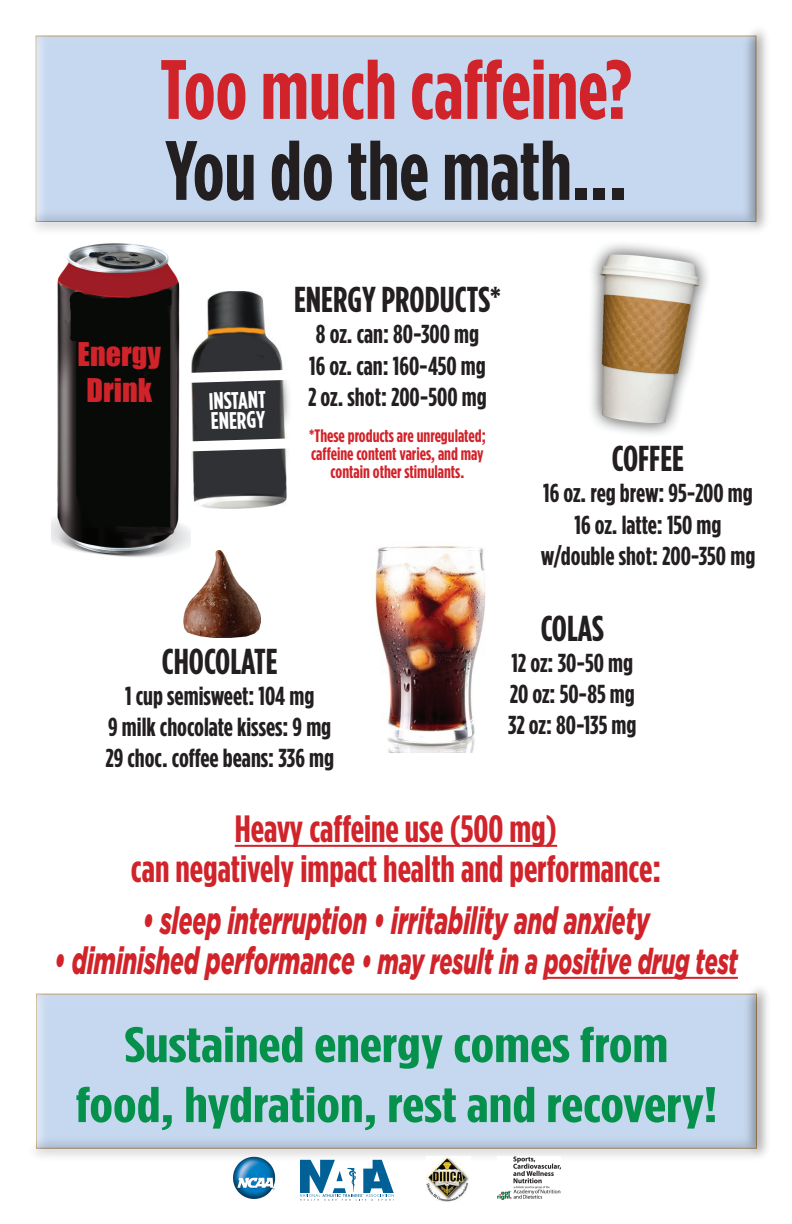
<style>
.page{position:relative;width:792px;height:1224px;background:#fff}
.page>*{position:absolute;margin:0;border:0;box-sizing:border-box;transform-origin:0 0}
.t1{font:700 condensed 84px "Gotham HTF";color:#d1232a}
.t2{font:700 condensed 84px "Gotham HTF";color:#231f20}
.t3{font:700 condensed 50px/60px "Gotham HTF";letter-spacing:-.005em;color:#05904c;text-align:center;scale:1.25 1}
.t4{font:700 condensed 38px/40px "Gotham HTF";color:#d1232a;text-align:center}
.t5{font:italic 900 38px "Gotham HTF";color:#d1232a;scale:.6 1}
.t6{font:italic 900 36px "Gotham HTF";color:#d1232a;scale:.6 1}
.t7{font:700 condensed 36px "Gotham HTF";color:#231f20}
.t8{font:30px/36px "Impact";color:#d1232a}
.t9{font:700 condensed 26px/31.2px "Gotham HTF";color:#231f20}
.t10{font:700 condensed 24px/20px "Gotham HTF";color:#fff}
.t11{font:700 condensed 18px/18px "Gotham HTF";color:#d1232a;text-align:center}
.s1{font-size:38px}
</style>
<div class="page">
<div style="left:26px;top:23px;width:745px;height:213px;background:#231f20;opacity:.75"></div>
<hr style="left:235px;top:845px;width:322px;height:2px;background:#d1232a">
<hr style="left:546px;top:977px;width:192px;height:2px;background:#d1232a">
<img style="left:375px;top:546px;width:111px;height:207px">
<img style="left:538px;top:234px;width:172px;height:201px">
<img style="left:183px;top:551px;width:78px;height:87px">
<div style="left:27px;top:981px;width:746px;height:182px;background:#231f20;opacity:.75"></div>
<img style="left:191px;top:291px;width:99px;height:217px">
<svg style="left:191px;top:365px;width:99px;height:24px"></svg>
<svg style="left:191px;top:433px;width:99px;height:24px"></svg>
<img style="left:51px;top:243px;width:139px;height:318px">
<img style="left:233px;top:1157px;width:42px;height:42px">
<svg style="left:237px;top:1178px;width:38px;height:12px"></svg>
<img style="left:426px;top:1157px;width:44px;height:44px">
<svg style="left:300px;top:1160px;width:94px;height:41px"></svg>
<img style="left:498px;top:1157px;width:62px;height:42px">
<h1 class="t1" style="left:160px;top:42px;width:473px">Too much caffeine?</h1>
<h1 class="t2" style="left:165px;top:123px;width:463px">You do the math...</h1>
<p class="t8" style="left:78px;top:335px;width:85px">Energy<br>Drink</p>
<p class="t10" style="left:208px;top:391px;width:59px;rotate:-2deg">INSTANT<br>ENERGY</p>
<h3 class="t7" style="left:294px;top:279px;width:208px">energy products*</h3>
<p class="t9" style="left:308px;top:318px;width:180px">8 oz. can: 80-300 mg<br>16 oz. can: 160-450 mg<br>2 oz. shot: 200-500 mg</p>
<p class="t11" style="left:309px;top:426px;width:178px">*These products are unregulated; caffeine content varies, and may contain other stimulants.</p>
<h3 class="t7" style="left:612px;top:438px;width:74px">coffee</h3>
<p class="t9" style="left:541px;top:477px;width:216px;text-align:center">16 oz. reg brew: 95-200 mg<br>16 oz. latte: 150 mg w/double shot: 200-350 mg</p>
<h3 class="t7" style="left:162px;top:641px;width:118px">Chocolate</h3>
<p class="t9" style="left:105px;top:680px;width:230px;text-align:center">1 cup semisweet: 104 mg<br>9 milk chocolate kisses: 9 mg<br>29 choc. coffee beans: 336 mg</p>
<h3 class="t7" style="left:541px;top:608px;width:64px">Colas</h3>
<p class="t9" style="left:508px;top:647px;width:130px">12 oz: 30-50 mg<br>20 oz: 50-85 mg<br>32 oz: 80-135 mg</p>
<h3 class="t4" style="left:131px;top:808px;width:532px">Heavy caffeine use (500 mg)<br>can negatively impact health and performance:</h3>
<h3 class="t5" style="left:142px;top:898px;width:847px">• sleep interruption • irritability and anxiety</h3>
<h3 class="t6" style="left:54px;top:940px;width:1141px"><span class="s1">• diminished performance</span> • may result in a positive drug test</h3>
<h2 class="t3" style="left:76px;top:1013px;width:515px">Sustained energy comes from food, hydration, rest and recovery!</h2>
</div>
